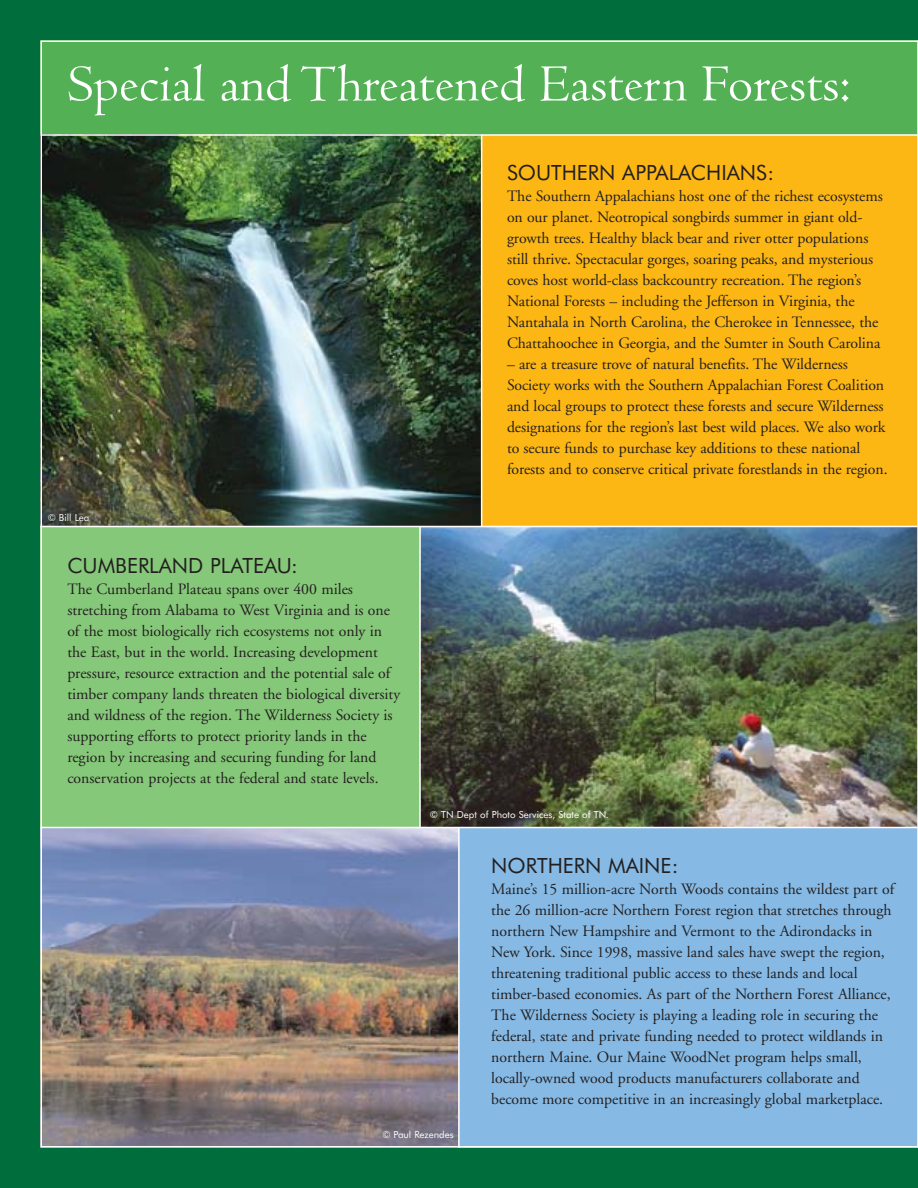
<style>
.page{position:relative;width:918px;height:1188px;background:#006d3d}
.page>*{position:absolute;margin:0;border:0;box-sizing:border-box;transform-origin:0 0}
.t1{font:54px "Centaur";color:#fff}
.t2{font:21px "Futura BT";color:#231f20}
.t3{font:15.75px/21px "Adobe Garamond";color:#231f20}
.t4{font:9.75px "Futura BT";color:#fff}
</style>
<div class="page">
<img style="left:40px;top:40px;width:878px;height:1108px">
<h1 class="t1" style="left:68px;top:64px;width:784px">Special and Threatened Eastern Forests:</h1>
<p class="t4" style="left:48px;top:513px;width:43px">© Bill Lea</p>
<h2 class="t2" style="left:67px;top:557px;width:232px">CUMBERLAND PLATEAU:</h2>
<p class="t3" style="left:67px;top:580px;width:335px">The Cumberland Plateau spans over 400 miles stretching from Alabama to West Virginia and is one of the most biologically rich ecosystems not only in the East, but in the world. Increasing development pressure, resource extraction and the potential sale of timber company lands threaten the biological diversity and wildness of the region. The Wilderness Society is supporting efforts to protect priority lands in the region by increasing and securing funding for land conservation projects at the federal and state levels.</p>
<h2 class="t2" style="left:507px;top:164px;width:269px">SOUTHERN APPALACHIANS:</h2>
<p class="t3" style="left:507px;top:187px;width:377px">The Southern Appalachians host one of the richest ecosystems on our planet. Neotropical songbirds summer in giant old&shy;growth trees. Healthy black bear and river otter populations still thrive. Spectacular gorges, soaring peaks, and mysterious coves host world-class backcountry recreation. The region’s National Forests – including the Jefferson in Virginia, the Nantahala in North Carolina, the Cherokee in Tennessee, the Chattahoochee in Georgia, and the Sumter in South Carolina</p>
<p class="t3" style="left:507px;top:355px;width:382px">– are a treasure trove of natural benefits. The Wilderness Society works with the Southern Appalachian Forest Coalition and local groups to protect these forests and secure Wilderness designations for the region’s last best wild places. We also work to secure funds to purchase key additions to these national forests and to conserve critical private forestlands in the region.</p>
<p class="t4" style="left:430px;top:810px;width:180px">© TN Dept of Photo Services, State of TN.</p>
<h2 class="t2" style="left:491px;top:857px;width:189px">NORTHERN MAINE:</h2>
<p class="t3" style="left:491px;top:880px;width:405px">Maine’s 15 million-acre North Woods contains the wildest part of the 26 million-acre Northern Forest region that stretches through northern New Hampshire and Vermont to the Adirondacks in New York. Since 1998, massive land sales have swept the region, threatening traditional public access to these lands and local timber-based economies. As part of the Northern Forest Alliance, The Wilderness Society is playing a leading role in securing the federal, state and private funding needed to protect wildlands in northern Maine. Our Maine WoodNet program helps small, locally-owned wood products manufacturers collaborate and become more competitive in an increasingly global marketplace.</p>
<p class="t4" style="left:382px;top:1130px;width:73px">© Paul Rezendes</p>
</div>
